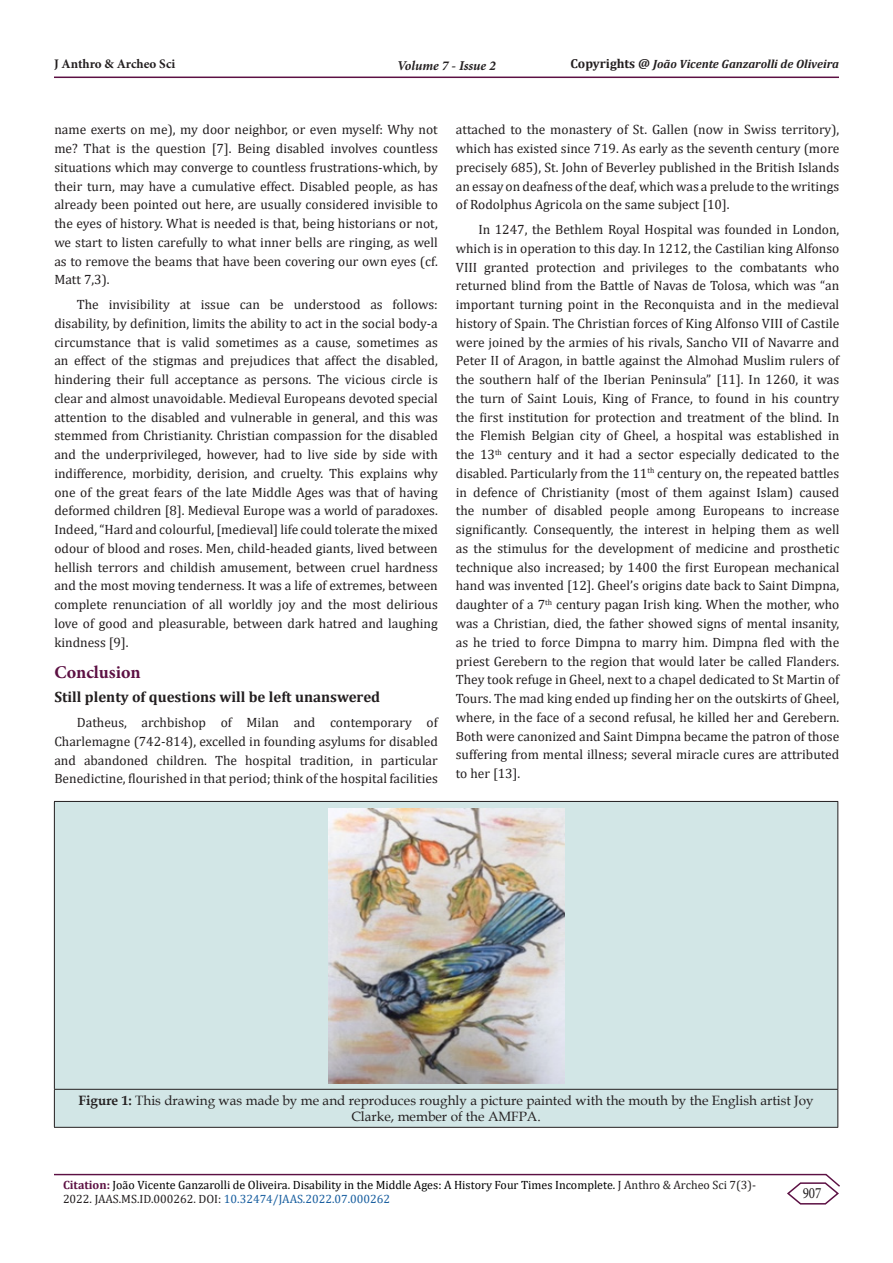
<style>
.page{position:relative;width:893px;height:1263px;background:#fff}
.page>*{position:absolute;margin:0;border:0;box-sizing:border-box;transform-origin:0 0}
.t1{font:700 18px "Minion Pro";color:#5c1043}
.t2{font:15.75px "Minion Pro";color:#231f20;scale:.83 1}
.t3{font:700 15px "Cambria";color:#231f20}
.t4{font:13.5px/18.8px "Cambria";color:#231f20;text-align:justify}
.t5{font:13.5px/16.2px "Book Antiqua";color:#231f20;text-align:center}
.t6{font:italic 700 13.5px "Minion Pro";letter-spacing:-.005em;color:#231f20}
.t7{font:700 13.05px "Minion Pro";color:#231f20}
.t8{font:12px/14.4px "Cambria";color:#000}
.t9{font:italic 700 12px "Cambria";color:#231f20}
.s1{font-style:normal;font-size:13.05px}
.s2{font-weight:700}
.s3{font-weight:700;color:#5c1043}
.s4{color:#231f20}
.s5{color:#175d9e}
</style>
<div class="page">
<hr style="left:54px;top:77px;width:785px;height:1px;background:#5c1043">
<hr style="left:54px;top:1174px;width:772px;height:1px;background:#5c1043">
<svg style="left:786px;top:1173px;width:54px;height:32px"></svg>
<div style="left:55px;top:802px;width:782px;height:325px;background:#d2e6e6"></div>
<hr style="left:54px;top:801px;width:784px;height:1px;background:#231f20">
<hr style="left:54px;top:802px;width:1px;height:287px;background:#231f20">
<hr style="left:837px;top:802px;width:1px;height:287px;background:#231f20">
<hr style="left:54px;top:1089px;width:784px;height:1px;background:#231f20">
<hr style="left:54px;top:1090px;width:1px;height:37px;background:#231f20">
<hr style="left:837px;top:1090px;width:1px;height:37px;background:#231f20">
<hr style="left:54px;top:1127px;width:784px;height:1px;background:#231f20">
<img style="left:329px;top:808px;width:236px;height:275px">
<p class="t7" style="left:54px;top:55px;width:123px">J Anthro &amp; Archeo Sci</p>
<p class="t6" style="left:397px;top:56px;width:100px">Volume 7 - Issue 2</p>
<p class="t9" style="left:571px;top:55px;width:270px"><span class="s1">Copyrights @</span> João Vicente Ganzarolli de Oliveira</p>
<p class="t4" style="left:54px;top:120px;width:385px">name exerts on me), my door neighbor, or even myself: Why not me? That is the question [7]. Being disabled involves countless situations which may converge to countless frustrations-which, by their turn, may have a cumulative effect. Disabled people, as has already been pointed out here, are usually considered invisible to the eyes of history. What is needed is that, being historians or not, we start to listen carefully to what inner bells are ringing, as well as to remove the beams that have been covering our own eyes (cf.<br>Matt 7,3).</p>
<p class="t4" style="left:54px;top:295px;width:385px;text-indent:22px">The invisibility at issue can be understood as follows: disability, by definition, limits the ability to act in the social body-a circumstance that is valid sometimes as a cause, sometimes as an effect of the stigmas and prejudices that affect the disabled, hindering their full acceptance as persons. The vicious circle is clear and almost unavoidable. Medieval Europeans devoted special attention to the disabled and vulnerable in general, and this was stemmed from Christianity. Christian compassion for the disabled and the underprivileged, however, had to live side by side with indifference, morbidity, derision, and cruelty. This explains why one of the great fears of the late Middle Ages was that of having deformed children [8]. Medieval Europe was a world of paradoxes.<br>Indeed, “Hard and colourful, [medieval] life could tolerate the mixed odour of blood and roses. Men, child-headed giants, lived between hellish terrors and childish amusement, between cruel hardness and the most moving tenderness. It was a life of extremes, between complete renunciation of all worldly joy and the most delirious love of good and pleasurable, between dark hatred and laughing kindness [9].</p>
<p class="t1" style="left:54px;top:659px;width:88px">Conclusion</p>
<p class="t3" style="left:54px;top:686px;width:327px">Still plenty of questions will be left unanswered</p>
<p class="t4" style="left:54px;top:713px;width:385px;text-indent:22px">Datheus, archbishop of Milan and contemporary of Charlemagne (742-814), excelled in founding asylums for disabled and abandoned children. The hospital tradition, in particular Benedictine, flourished in that period; think of the hospital facilities</p>
<p class="t4" style="left:456px;top:120px;width:385px">attached to the monastery of St. Gallen (now in Swiss territory), which has existed since 719. As early as the seventh century (more precisely 685), St. John of Beverley published in the British Islands an essay on deafness of the deaf, which was a prelude to the writings of Rodolphus Agricola on the same subject [10].</p>
<p class="t4" style="left:456px;top:220px;width:385px;text-indent:22px">In 1247, the Bethlem Royal Hospital was founded in London, which is in operation to this day. In 1212, the Castilian king Alfonso VIII granted protection and privileges to the combatants who returned blind from the Battle of Navas de Tolosa, which was “an important turning point in the Reconquista and in the medieval history of Spain. The Christian forces of King Alfonso VIII of Castile were joined by the armies of his rivals, Sancho VII of Navarre and Peter II of Aragon, in battle against the Almohad Muslim rulers of the southern half of the Iberian Peninsula” [11]. In 1260, it was the turn of Saint Louis, King of France, to found in his country the first institution for protection and treatment of the blind. In the Flemish Belgian city of Gheel, a hospital was established in the 13<sup>th</sup> century and it had a sector especially dedicated to the disabled. Particularly from the 11<sup>th</sup> century on, the repeated battles in defence of Christianity (most of them against Islam) caused the number of disabled people among Europeans to increase significantly. Consequently, the interest in helping them as well as the stimulus for the development of medicine and prosthetic technique also increased; by 1400 the first European mechanical hand was invented [12]. Gheel’s origins date back to Saint Dimpna, daughter of a 7<sup>th</sup> century pagan Irish king. When the mother, who was a Christian, died, the father showed signs of mental insanity, as he tried to force Dimpna to marry him. Dimpna fled with the priest Gerebern to the region that would later be called Flanders.<br>They took refuge in Gheel, next to a chapel dedicated to St Martin of Tours. The mad king ended up finding her on the outskirts of Gheel, where, in the face of a second refusal, he killed her and Gerebern.<br>Both were canonized and Saint Dimpna became the patron of those suffering from mental illness; several miracle cures are attributed to her [13].</p>
<p class="t5" style="left:79px;top:1092px;width:736px"><span class="s2">Figure 1:</span> This drawing was made by me and reproduces roughly a picture painted with the mouth by the English artist Joy<br>Clarke, member of the AMFPA.</p>
<p class="t8" style="left:63px;top:1177px;width:694px"><span class="s3">Citation:</span> João Vicente Ganzarolli de Oliveira. Disability in the Middle Ages: A History Four Times Incomplete. <span class="s4">J Anthro &amp; Archeo Sci 7(3)-<br>2022. JAAS.MS.ID.000262. DOI:</span> <span class="s5">10.32474/JAAS.2022.07.000262</span></p>
<p class="t2" style="left:803px;top:1182px;width:24px">907</p>
</div>
